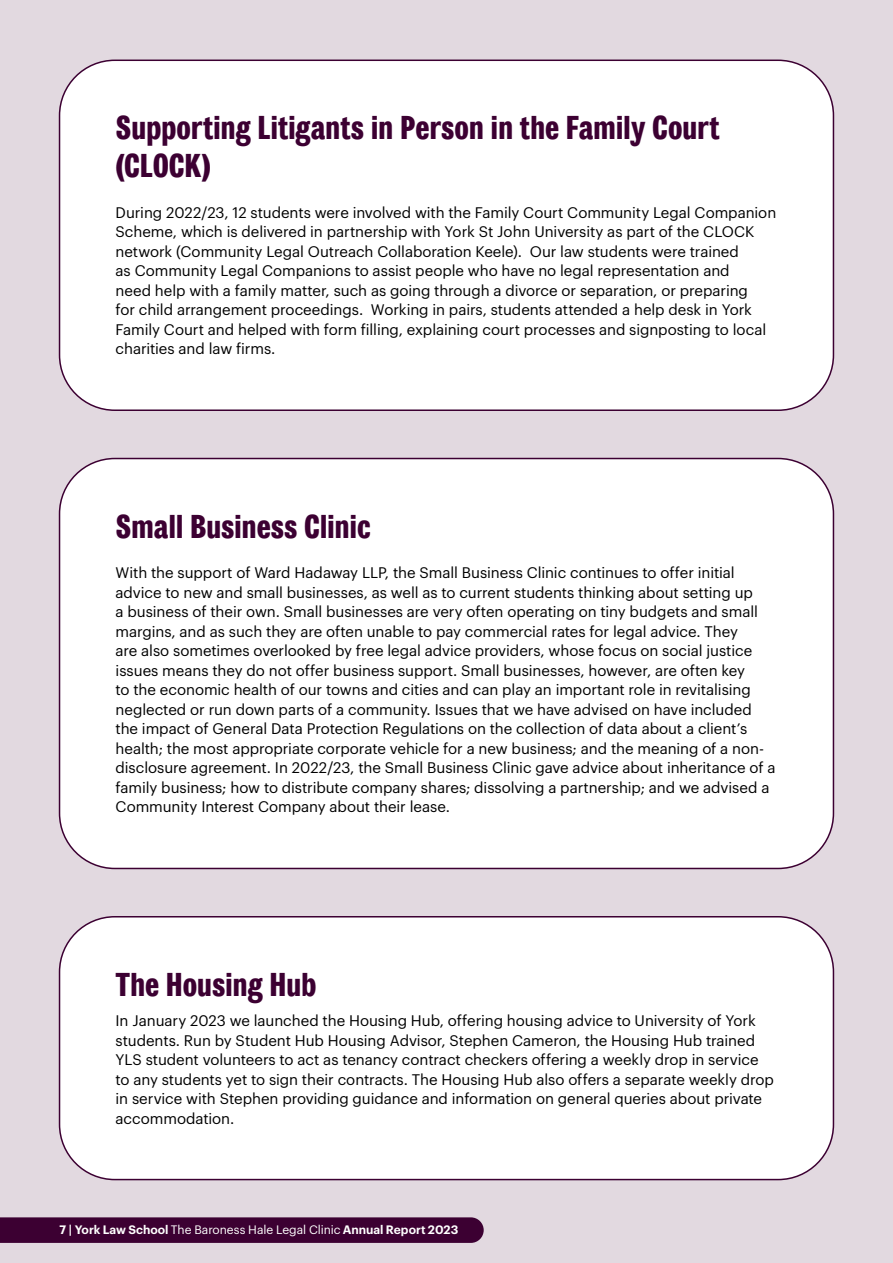
<style>
.page{position:relative;width:893px;height:1263px;background:#e2d9e0}
.page>*{position:absolute;margin:0;border:0;box-sizing:border-box;transform-origin:0 0}
.New_H2{font:600 condensed 33px/37.5px "York Grot";letter-spacing:-.01em;color:#3c0032}
.New_body{font:600 condensed 33px "York Grot";letter-spacing:-.01em;color:#3c0032}
.New_body-2{font:15px/19.5px "Graphik";letter-spacing:-.005em;color:#000}
.t1{font:600 12px "Graphik";color:#fff}
.s1{font-weight:400}
</style>
<div class="page">
<svg style="left:0;top:1217px;width:484px;height:26px;background:#400536"></svg>
<div style="left:60px;top:458px;width:773px;height:410px;background:#fff;border-radius:55px"></div>
<div style="left:60px;top:60px;width:773px;height:350px;background:#fff;border-radius:55px"></div>
<div style="left:59px;top:60px;width:775px;height:351px;border:2px solid #3c0032;border-radius:55px"></div>
<div style="left:60px;top:917px;width:773px;height:262px;background:#fff;border-radius:55px"></div>
<div style="left:59px;top:916px;width:775px;height:264px;border:2px solid #3c0032;border-radius:55px"></div>
<h2 class="New_H2" style="left:116px;top:111px;width:606px">Supporting Litigants in Person in the Family Court (CLOCK)</h2>
<p class="New_body-2" style="left:116px;top:201px;width:662px">During 2022/23, 12 students were involved with the Family Court Community Legal Companion Scheme, which is delivered in partnership with York St John University as part of the CLOCK network (Community Legal Outreach Collaboration Keele). Our law students were trained<br>as Community Legal Companions to assist people who have no legal representation and<br>need help with a family matter, such as going through a divorce or separation, or preparing<br>for child arrangement proceedings. Working in pairs, students attended a help desk in York Family Court and helped with form filling, explaining court processes and signposting to local charities and law firms.</p>
<h2 class="New_H2" style="left:116px;top:509px;width:256px">Small Business Clinic</h2>
<p class="New_body-2" style="left:116px;top:562px;width:661px">With the support of Ward Hadaway LLP, the Small Business Clinic continues to offer initial advice to new and small businesses, as well as to current students thinking about setting up<br>a business of their own. Small businesses are very often operating on tiny budgets and small margins, and as such they are often unable to pay commercial rates for legal advice. They<br>are also sometimes overlooked by free legal advice providers, whose focus on social justice issues means they do not offer business support. Small businesses, however, are often key<br>to the economic health of our towns and cities and can play an important role in revitalising neglected or run down parts of a community. Issues that we have advised on have included the impact of General Data Protection Regulations on the collection of data about a client’s health; the most appropriate corporate vehicle for a new business; and the meaning of a non&shy;disclosure agreement. In 2022/23, the Small Business Clinic gave advice about inheritance of a family business; how to distribute company shares; dissolving a partnership; and we advised a Community Interest Company about their lease.</p>
<p class="New_body" style="left:116px;top:966px;width:203px">The Housing Hub</p>
<p class="New_body-2" style="left:116px;top:1009px;width:660px">In January 2023 we launched the Housing Hub, offering housing advice to University of York students. Run by Student Hub Housing Advisor, Stephen Cameron, the Housing Hub trained YLS student volunteers to act as tenancy contract checkers offering a weekly drop in service to any students yet to sign their contracts. The Housing Hub also offers a separate weekly drop in service with Stephen providing guidance and information on general queries about private accommodation.</p>
<p class="t1" style="left:60px;top:1221px;width:400px">7 | York Law School <span class="s1">The Baroness Hale Legal Clinic</span> Annual Report 2023</p>
</div>
